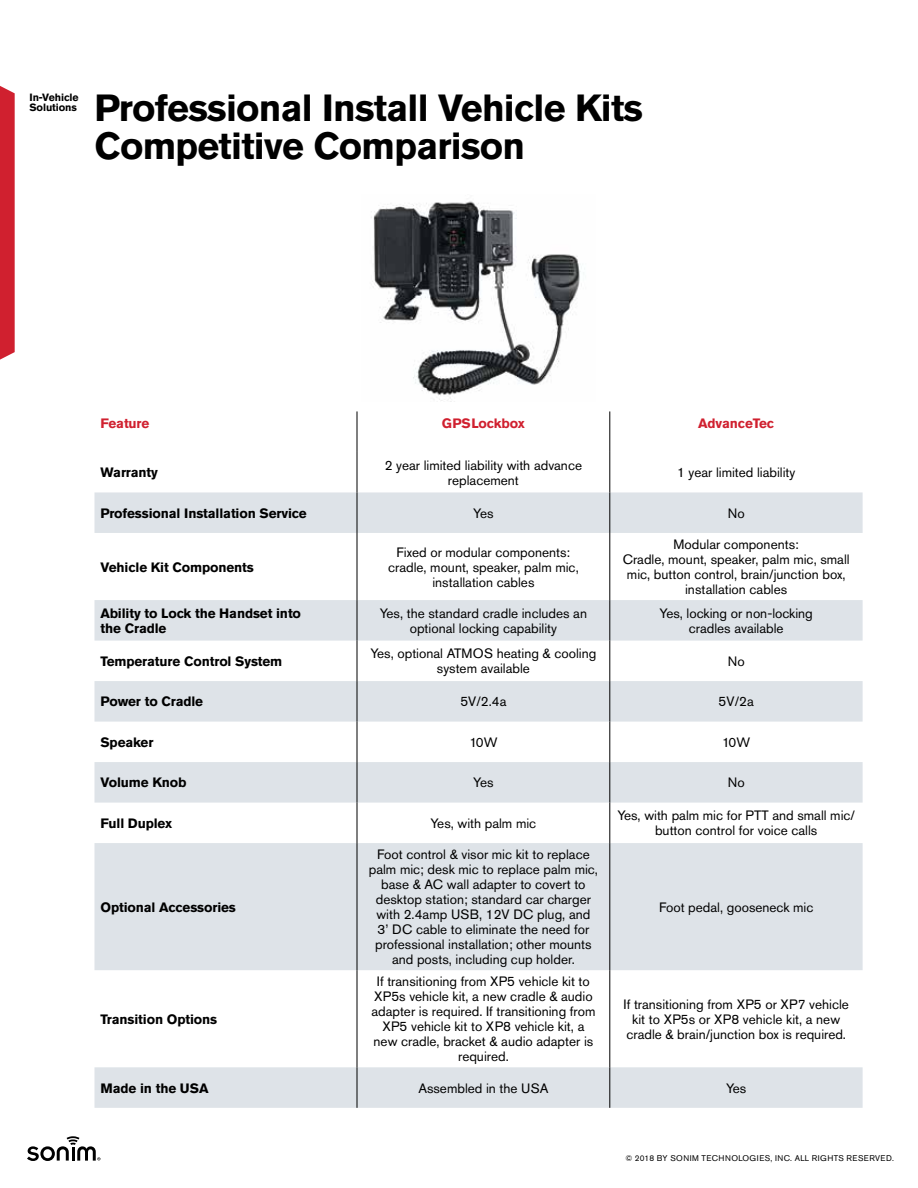
<style>
.page{position:relative;width:918px;height:1188px;background:#fff}
.page>*{position:absolute;margin:0;border:0;box-sizing:border-box;transform-origin:0 0}
.t1{font:700 37.5px/37.5px "Akzidenz Grotesk Pro";letter-spacing:-.02em;color:#000}
.t2{font:13.5px/15px "Akzidenz Grotesk Pro";color:#000;text-align:center}
.t3{font:700 13.5px/15px "Akzidenz Grotesk Pro";letter-spacing:-.01em;color:#000}
.t4{font:700 13.5px "Akzidenz Grotesk Pro";letter-spacing:-.01em;color:#d0202f}
.t5{font:700 10.5px/10.5px "Akzidenz Grotesk Pro";letter-spacing:-.01em;color:#000}
.t6{font:8.25px "Akzidenz Grotesk Pro";letter-spacing:.05em;color:#000}
</style>
<div class="page">
<img style="left:371px;top:201px;width:210px;height:201px">
<svg style="left:0;top:86px;width:15px;height:274px;background:#d22a39"></svg>
<svg style="left:27px;top:1136px;width:73px;height:25px"></svg>
<svg style="left:94px;top:492px;width:769px;height:616px"></svg>
<hr style="left:357px;top:411px;width:1px;height:41px;background:#000">
<hr style="left:609px;top:411px;width:1px;height:41px;background:#000">
<hr style="left:357px;top:452px;width:1px;height:40px;background:#000">
<hr style="left:609px;top:452px;width:1px;height:40px;background:#000">
<hr style="left:357px;top:492px;width:1px;height:41px;background:#000">
<hr style="left:609px;top:492px;width:1px;height:41px;background:#000">
<hr style="left:357px;top:533px;width:1px;height:67px;background:#000">
<hr style="left:609px;top:533px;width:1px;height:67px;background:#000">
<hr style="left:357px;top:600px;width:1px;height:41px;background:#000">
<hr style="left:609px;top:600px;width:1px;height:41px;background:#000">
<hr style="left:357px;top:641px;width:1px;height:40px;background:#000">
<hr style="left:609px;top:641px;width:1px;height:40px;background:#000">
<hr style="left:357px;top:681px;width:1px;height:41px;background:#000">
<hr style="left:609px;top:681px;width:1px;height:41px;background:#000">
<hr style="left:357px;top:722px;width:1px;height:40px;background:#000">
<hr style="left:609px;top:722px;width:1px;height:40px;background:#000">
<hr style="left:357px;top:762px;width:1px;height:41px;background:#000">
<hr style="left:609px;top:762px;width:1px;height:41px;background:#000">
<hr style="left:357px;top:803px;width:1px;height:40px;background:#000">
<hr style="left:609px;top:803px;width:1px;height:40px;background:#000">
<hr style="left:357px;top:843px;width:1px;height:127px;background:#000">
<hr style="left:609px;top:843px;width:1px;height:127px;background:#000">
<hr style="left:357px;top:970px;width:1px;height:97px;background:#000">
<hr style="left:609px;top:970px;width:1px;height:97px;background:#000">
<hr style="left:357px;top:1067px;width:1px;height:41px;background:#000">
<hr style="left:609px;top:1067px;width:1px;height:41px;background:#000">
<p class="t5" style="left:30px;top:92px;width:51px">In-Vehicle<br>Solutions</p>
<h1 class="t1" style="left:94px;top:89px;width:550px">Professional Install Vehicle Kits<br>Competitive Comparison</h1>
<p class="t4" style="left:100px;top:414px;width:50px">Feature</p>
<p class="t4" style="left:442px;top:414px;width:84px">GPSLockbox</p>
<p class="t4" style="left:698px;top:414px;width:77px">AdvanceTec</p>
<p class="t3" style="left:100px;top:465px;width:59px">Warranty</p>
<p class="t2" style="left:385px;top:458px;width:199px">2 year limited liability with advance replacement</p>
<p class="t2" style="left:677px;top:465px;width:120px">1 year limited liability</p>
<p class="t3" style="left:100px;top:505px;width:208px">Professional Installation Service</p>
<p class="t2" style="left:473px;top:505px;width:22px">Yes</p>
<p class="t2" style="left:728px;top:505px;width:18px">No</p>
<p class="t3" style="left:101px;top:559px;width:155px">Vehicle Kit Components</p>
<p class="t2" style="left:388px;top:544px;width:192px">Fixed or modular components: cradle, mount, speaker, palm mic, installation cables</p>
<p class="t2" style="left:623px;top:537px;width:228px">Modular components:<br>Cradle, mount, speaker, palm mic, small mic, button control, brain/junction box, installation cables</p>
<p class="t3" style="left:101px;top:606px;width:202px">Ability to Lock the Handset into the Cradle</p>
<p class="t2" style="left:380px;top:606px;width:209px">Yes, the standard cradle includes an optional locking capability</p>
<p class="t2" style="left:660px;top:606px;width:155px">Yes, locking or non-locking cradles available</p>
<p class="t3" style="left:101px;top:653px;width:183px">Temperature Control System</p>
<p class="t2" style="left:370px;top:646px;width:227px">Yes, optional ATMOS heating &amp; cooling system available</p>
<p class="t2" style="left:728px;top:654px;width:18px">No</p>
<p class="t3" style="left:101px;top:694px;width:104px">Power to Cradle</p>
<p class="t2" style="left:460px;top:694px;width:48px">5V/2.4a</p>
<p class="t2" style="left:719px;top:694px;width:37px">5V/2a</p>
<p class="t3" style="left:101px;top:734px;width:54px">Speaker</p>
<p class="t2" style="left:469px;top:735px;width:30px">10W</p>
<p class="t2" style="left:722px;top:735px;width:30px">10W</p>
<p class="t3" style="left:101px;top:775px;width:88px">Volume Knob</p>
<p class="t2" style="left:473px;top:775px;width:22px">Yes</p>
<p class="t2" style="left:728px;top:775px;width:18px">No</p>
<p class="t3" style="left:101px;top:815px;width:73px">Full Duplex</p>
<p class="t2" style="left:431px;top:816px;width:107px">Yes, with palm mic</p>
<p class="t2" style="left:617px;top:808px;width:239px">Yes, with palm mic for PTT and small mic/ button control for voice calls</p>
<p class="t3" style="left:101px;top:899px;width:137px">Optional Accessories</p>
<p class="t3" style="left:101px;top:1011px;width:118px">Transition Options</p>
<p class="t2" style="left:369px;top:847px;width:231px">Foot control &amp; visor mic kit to replace palm mic; desk mic to replace palm mic, base &amp; AC wall adapter to covert to desktop station; standard car charger with 2.4amp USB, 12V DC plug, and<br>3’ DC cable to eliminate the need for professional installation; other mounts and posts, including cup holder.</p>
<p class="t2" style="left:371px;top:974px;width:226px">If transitioning from XP5 vehicle kit to XP5s vehicle kit, a new cradle &amp; audio adapter is required. If transitioning from XP5 vehicle kit to XP8 vehicle kit, a new cradle, bracket &amp; audio adapter is required.</p>
<p class="t2" style="left:659px;top:899px;width:156px">Foot pedal, gooseneck mic</p>
<p class="t2" style="left:624px;top:997px;width:227px">If transitioning from XP5 or XP7 vehicle kit to XP5s or XP8 vehicle kit, a new cradle &amp; brain/junction box is required.</p>
<p class="t3" style="left:101px;top:1080px;width:110px">Made in the USA</p>
<p class="t2" style="left:418px;top:1080px;width:132px">Assembled in the USA</p>
<p class="t2" style="left:726px;top:1080px;width:22px">Yes</p>
<p class="t6" style="left:626px;top:1153px;width:270px">© 2018 BY SONIM TECHNOLOGIES, INC. ALL RIGHTS RESERVED.</p>
</div>
